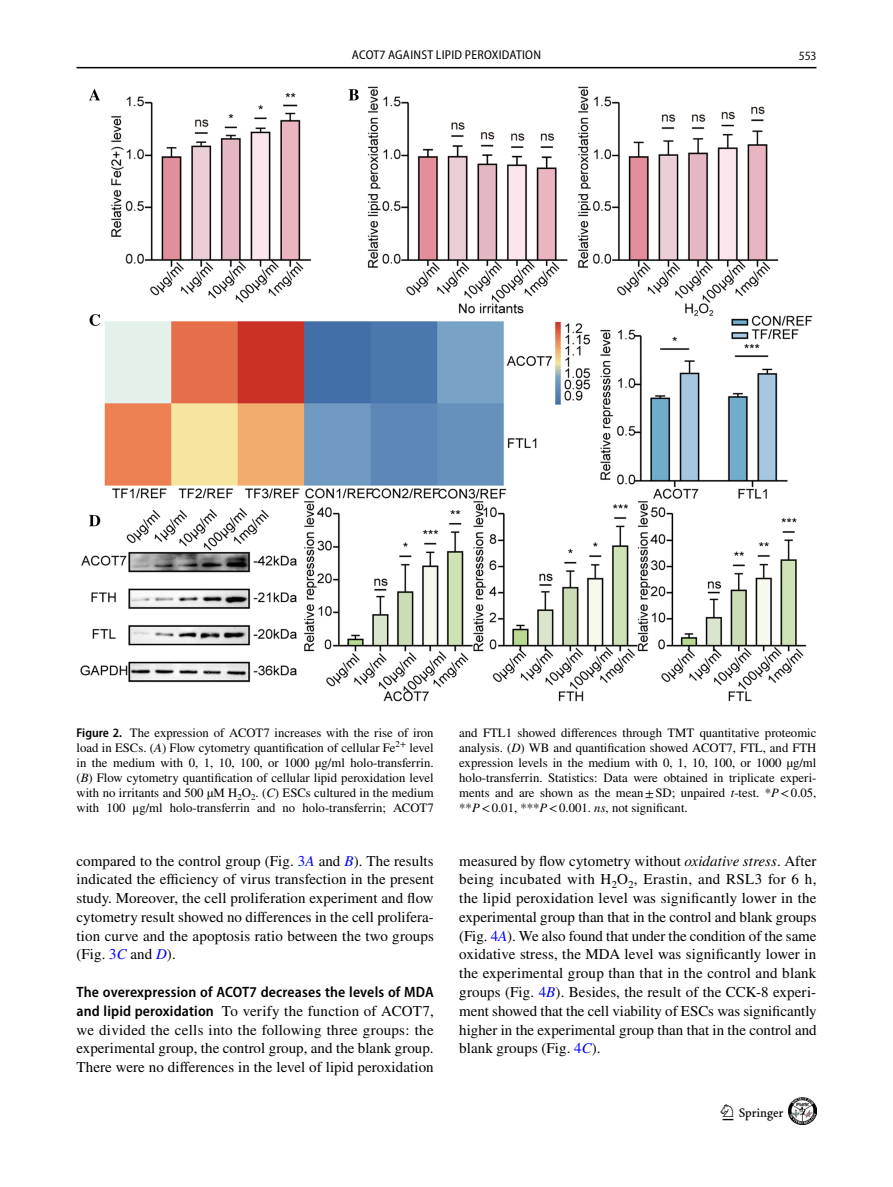
<style>
.page{position:relative;width:893px;height:1187px;background:#fff}
.page>*{position:absolute;margin:0;border:0;box-sizing:border-box;transform-origin:0 0}
.t1{font:22.5px "Springnew Regular 3";color:#000}
.t2{font:15px/18.8px "STIX";letter-spacing:.005em;color:#000;text-align:justify}
.t3{font:600 semi-condensed 15px "Myriad Pro";letter-spacing:.01em;color:#000}
.t4{font:12.75px/15px "STIX";color:#000;text-align:justify}
.t5{font:12.75px "Myriad Pro Semi Cn 3";letter-spacing:.02em;color:#000}
.t6{font:12.75px "Myriad Pro Semi Cn 4";color:#131413}
.s1{font-family:"Myriad Pro";font-weight:600;font-stretch:semi-condensed}
.s2{font-style:italic}
.s3{color:#00f}
.s4{font-style:italic;color:#00f}
</style>
<div class="page">
<hr style="left:77px;top:67px;width:739px;height:1px;background:#000">
<img style="left:789px;top:1097px;width:27px;height:27px">
<img style="left:81px;top:87px;width:731px;height:614px">
<p class="t5" style="left:352px;top:48px;width:191px">ACOT7 AGAINST LIPID PEROXIDATION</p>
<p class="t6" style="left:799px;top:49px;width:19px">553</p>
<p class="t4" style="left:77px;top:725px;width:359px"><span class="s1">Figure 2.</span> The expression of ACOT7 increases with the rise of iron load in ESCs. (<span class="s2">A</span>) Flow cytometry quantification of cellular Fe<sup>2+</sup> level in the medium with 0, 1, 10, 100, or 1000 µg/ml holo-transferrin. (<span class="s2">B</span>) Flow cytometry quantification of cellular lipid peroxidation level with no irritants and 500 µM H<sub>2</sub>O<sub>2</sub>. (<span class="s2">C</span>) ESCs cultured in the medium with 100 μg/ml holo-transferrin and no holo-transferrin; ACOT7</p>
<p class="t4" style="left:459px;top:725px;width:359px">and FTL1 showed differences through TMT quantitative proteomic analysis. (<span class="s2">D</span>) WB and quantification showed ACOT7, FTL, and FTH expression levels in the medium with 0, 1, 10, 100, or 1000 µg/ml holo-transferrin. Statistics: Data were obtained in triplicate experi&shy;ments and are shown as the mean±SD; unpaired <span class="s2">t</span>-test. *<span class="s2">P</span>&lt;0.05, **<span class="s2">P</span>&lt;0.01, ***<span class="s2">P</span>&lt;0.001. <span class="s2">ns</span>, not significant.</p>
<p class="t2" style="left:77px;top:852px;width:359px">compared to the control group (Fig. <span class="s3">3</span><span class="s4">A</span> and <span class="s4">B</span>). The results indicated the efficiency of virus transfection in the present study. Moreover, the cell proliferation experiment and flow cytometry result showed no differences in the cell prolifera&shy;tion curve and the apoptosis ratio between the two groups (Fig. <span class="s3">3</span><span class="s4">C</span> and <span class="s4">D</span>).</p>
<p class="t3" style="left:77px;top:983px;width:359px">The overexpression of ACOT7 decreases the levels of MDA</p>
<p class="t2" style="left:77px;top:1002px;width:359px"><span class="s1">and lipid peroxidation</span> To verify the function of ACOT7, we divided the cells into the following three groups: the experimental group, the control group, and the blank group.<br>There were no differences in the level of lipid peroxidation</p>
<p class="t2" style="left:459px;top:852px;width:359px">measured by flow cytometry without <span class="s2">oxidative stress</span>. After being incubated with H<sub>2</sub>O<sub>2</sub>, Erastin, and RSL3 for 6 h, the lipid peroxidation level was significantly lower in the experimental group than that in the control and blank groups (Fig. <span class="s3">4</span><span class="s4">A</span>). We also found that under the condition of the same oxidative stress, the MDA level was significantly lower in the experimental group than that in the control and blank groups (Fig. <span class="s3">4</span><span class="s4">B</span>). Besides, the result of the CCK-8 experi&shy;ment showed that the cell viability of ESCs was significantly higher in the experimental group than that in the control and blank groups (Fig. <span class="s3">4</span><span class="s4">C</span>).</p>
<h1 class="t1" style="left:723px;top:1104px;width:62px">1 3</h1>
</div>
